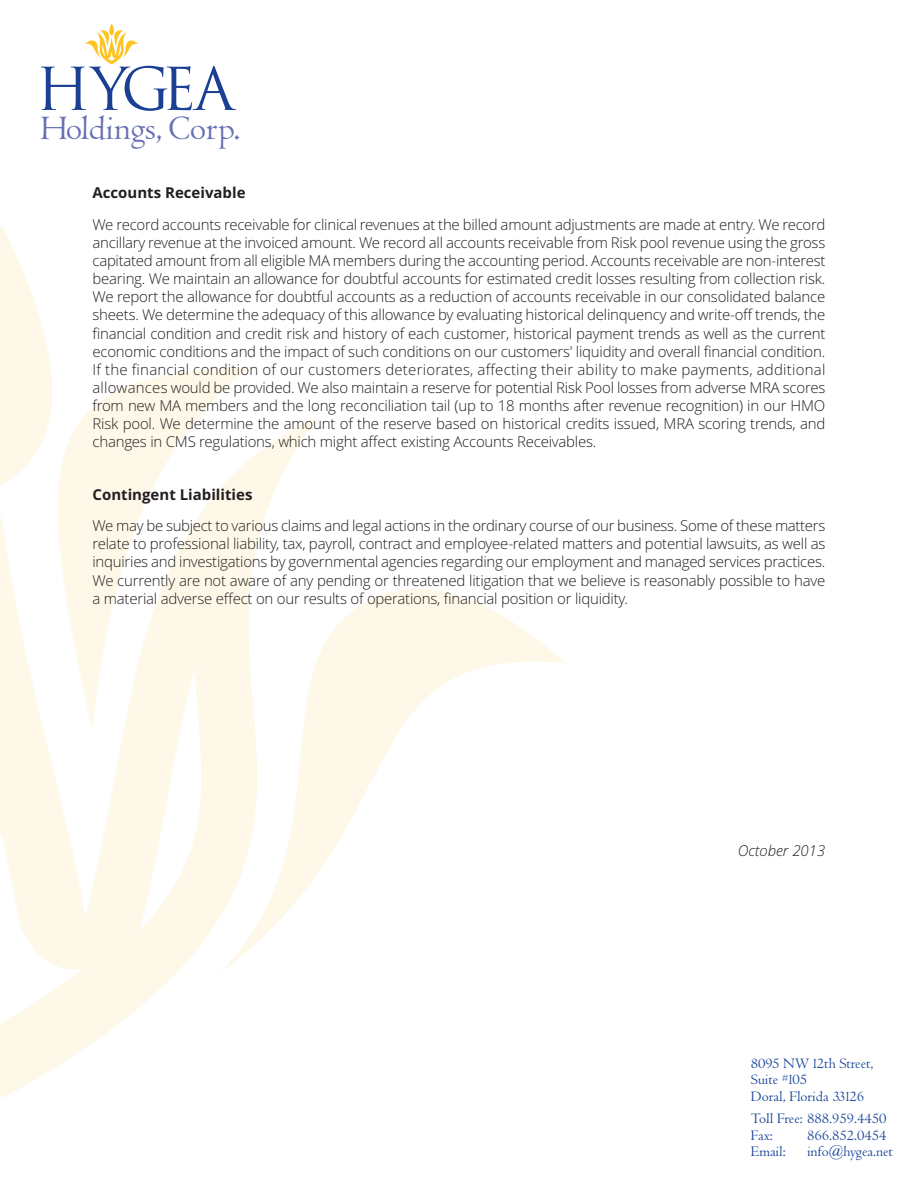
<style>
.page{position:relative;width:918px;height:1188px;background:#fff}
.page>*{position:absolute;margin:0;border:0;box-sizing:border-box;transform-origin:0 0}
.t1{font:57.45px "Trajan";letter-spacing:-.085em;color:#1b3f94}
.t2{font:35.4px "Centaur";color:#666fb1}
.t3{font:300 15px/18.1px "Open Sans";letter-spacing:-.015em;color:#231f20;text-align:justify}
.t4{font:15px/16.5px "Centaur";color:#154398}
.t5{font:700 15px "Open Sans";color:#231f20}
.t6{font:italic 300 15px "Open Sans";color:#231f20}
.s1{font-size:13.8px}
</style>
<div class="page">
<svg style="left:0;top:225px;width:566px;height:873px"></svg>
<svg style="left:85px;top:23px;width:53px;height:41px"></svg>
<h1 class="t1" style="left:36px;top:56px;width:200px">HYGEA</h1>
<h2 class="t2" style="left:41px;top:115px;width:50px">Hol</h2>
<h2 class="t2" style="left:42px;top:115px;width:200px"><sup>H</sup> dings, Corp.</h2>
<p class="t5" style="left:92px;top:184px;width:155px">Accounts Receivable</p>
<p class="t3" style="left:92px;top:216px;width:734px">We record accounts receivable for clinical revenues at the billed amount adjustments are made at entry. We record ancillary revenue at the invoiced amount. We record all accounts receivable from Risk pool revenue using the gross capitated amount from all eligible MA members during the accounting period. Accounts receivable are non-interest bearing. We maintain an allowance for doubtful accounts for estimated credit losses resulting from collection risk.<br>We report the allowance for doubtful accounts as a reduction of accounts receivable in our consolidated balance sheets. We determine the adequacy of this allowance by evaluating historical delinquency and write-off trends, the financial condition and credit risk and history of each customer, historical payment trends as well as the current economic conditions and the impact of such conditions on our customers' liquidity and overall financial condition.<br>If the financial condition of our customers deteriorates, affecting their ability to make payments, additional allowances would be provided. We also maintain a reserve for potential Risk Pool losses from adverse MRA scores from new MA members and the long reconciliation tail (up to 18 months after revenue recognition) in our HMO Risk pool. We determine the amount of the reserve based on historical credits issued, MRA scoring trends, and changes in CMS regulations, which might affect existing Accounts Receivables.</p>
<p class="t5" style="left:92px;top:486px;width:161px">Contingent Liabilities</p>
<p class="t3" style="left:92px;top:517px;width:734px">We may be subject to various claims and legal actions in the ordinary course of our business. Some of these matters relate to professional liability, tax, payroll, contract and employee-related matters and potential lawsuits, as well as inquiries and investigations by governmental agencies regarding our employment and managed services practices.<br>We currently are not aware of any pending or threatened litigation that we believe is reasonably possible to have a material adverse effect on our results of operations, financial position or liquidity.</p>
<p class="t6" style="left:738px;top:842px;width:89px">October 2013</p>
<p class="t4" style="left:751px;top:1057px;width:124px">8095 NW <span class="s1">l</span>2th Street,<br>Suite <sup>#</sup><span class="s1">l</span>05<br>Doral, Florida 33<span class="s1">l</span>26</p>
<p class="t4" style="left:751px;top:1112px;width:137px">Toll Free: 888.959.4450<br>Fax:</p>
<p class="t4" style="left:807px;top:1129px;width:81px">866.852.0454</p>
<p class="t4" style="left:751px;top:1145px;width:36px">Email:</p>
<p class="t4" style="left:807px;top:1145px;width:87px">info@hygea.net</p>
</div>
